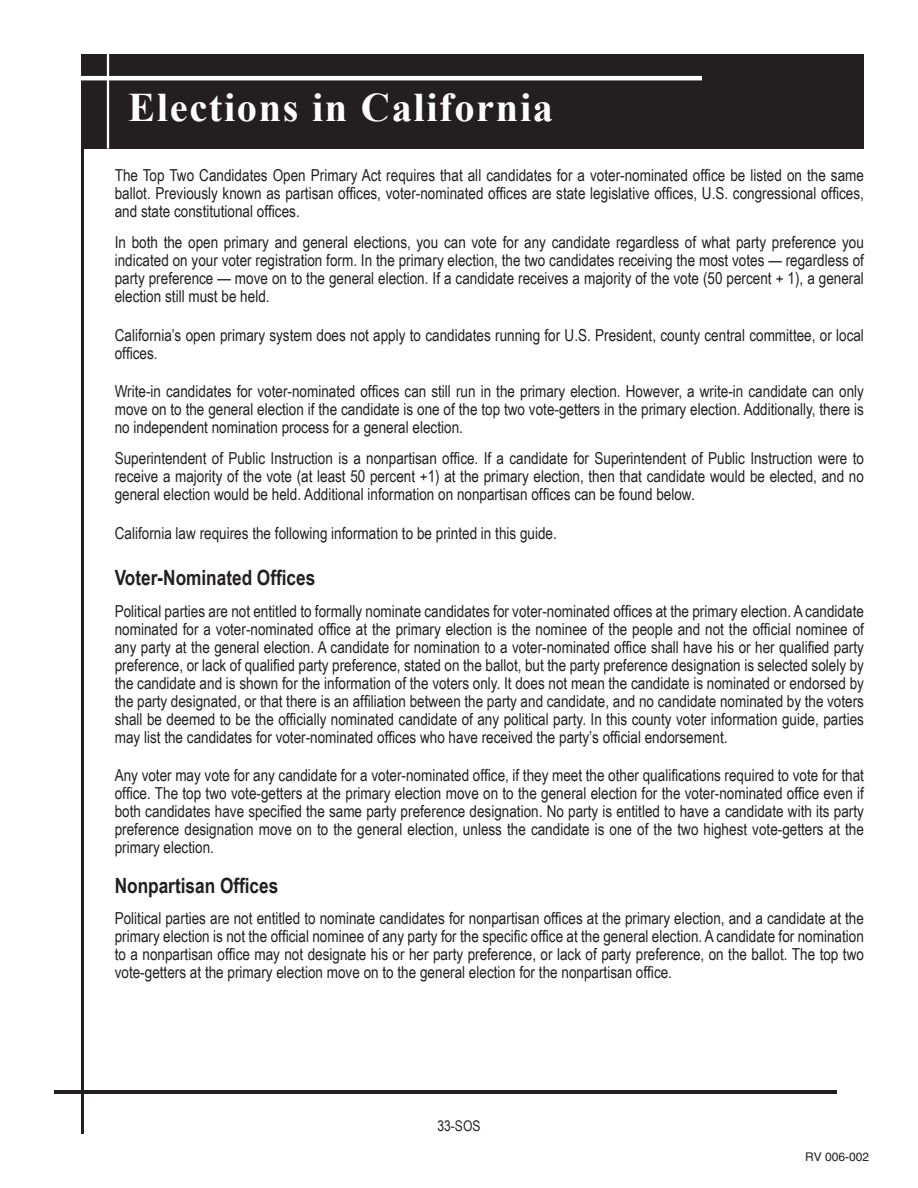
<style>
.page{position:relative;width:918px;height:1188px;background:#fff}
.page>*{position:absolute;margin:0;border:0;box-sizing:border-box;transform-origin:0 0}
.t1{font:700 40.5px "Times New Roman";letter-spacing:.04em;color:#fff}
.t2{font:700 21px "Arial Narrow";color:#231f20}
.t3{font:16.5px/18px "Arial Narrow";color:#231f20;text-align:justify}
.t4{font:14.7px "Arial Narrow";color:#231f20}
.t5{font:12px "Helvetica LT Std";color:#231f20}
</style>
<div class="page">
<div style="left:81px;top:54px;width:783px;height:94px;background:#231f20"></div>
<hr style="left:81px;top:76px;width:621px;height:4px;background:#fff">
<hr style="left:107px;top:54px;width:2px;height:94px;background:#fff">
<hr style="left:81px;top:148px;width:2px;height:986px;background:#231f20">
<hr style="left:54px;top:1090px;width:783px;height:4px;background:#231f20">
<p class="t1" style="left:128px;top:78px;width:426px">Elections in California</p>
<p class="t3" style="left:115px;top:165px;width:751px">The Top Two Candidates Open Primary Act requires that all candidates for a voter-nominated office be listed on the same ballot. Previously known as partisan offices, voter-nominated offices are state legislative offices, U.S. congressional offices, and state constitutional offices.</p>
<p class="t3" style="left:115px;top:233px;width:751px">In both the open primary and general elections, you can vote for any candidate regardless of what party preference you indicated on your voter registration form. In the primary election, the two candidates receiving the most votes — regardless of party preference — move on to the general election. If a candidate receives a majority of the vote (50 percent + 1), a general election still must be held.</p>
<p class="t3" style="left:115px;top:325px;width:751px">California’s open primary system does not apply to candidates running for U.S. President, county central committee, or local offices.</p>
<p class="t3" style="left:115px;top:381px;width:751px">Write-in candidates for voter-nominated offices can still run in the primary election. However, a write-in candidate can only move on to the general election if the candidate is one of the top two vote-getters in the primary election. Additionally, there is no independent nomination process for a general election.</p>
<p class="t3" style="left:115px;top:449px;width:751px">Superintendent of Public Instruction is a nonpartisan office. If a candidate for Superintendent of Public Instruction were to receive a majority of the vote (at least 50 percent +1) at the primary election, then that candidate would be elected, and no general election would be held. Additional information on nonpartisan offices can be found below.</p>
<p class="t3" style="left:115px;top:523px;width:444px">California law requires the following information to be printed in this guide.</p>
<p class="t2" style="left:115px;top:562px;width:202px">Voter-Nominated Offices</p>
<p class="t3" style="left:115px;top:601px;width:751px">Political parties are not entitled to formally nominate candidates for voter-nominated offices at the primary election. A candidate nominated for a voter-nominated office at the primary election is the nominee of the people and not the official nominee of any party at the general election. A candidate for nomination to a voter-nominated office shall have his or her qualified party preference, or lack of qualified party preference, stated on the ballot, but the party preference designation is selected solely by the candidate and is shown for the information of the voters only. It does not mean the candidate is nominated or endorsed by the party designated, or that there is an affiliation between the party and candidate, and no candidate nominated by the voters shall be deemed to be the officially nominated candidate of any political party. In this county voter information guide, parties may list the candidates for voter-nominated offices who have received the party’s official endorsement.</p>
<p class="t3" style="left:115px;top:765px;width:751px">Any voter may vote for any candidate for a voter-nominated office, if they meet the other qualifications required to vote for that office. The top two vote-getters at the primary election move on to the general election for the voter-nominated office even if both candidates have specified the same party preference designation. No party is entitled to have a candidate with its party preference designation move on to the general election, unless the candidate is one of the two highest vote-getters at the primary election.</p>
<p class="t2" style="left:115px;top:869px;width:165px">Nonpartisan Offices</p>
<p class="t3" style="left:115px;top:909px;width:751px">Political parties are not entitled to nominate candidates for nonpartisan offices at the primary election, and a candidate at the primary election is not the official nominee of any party for the specific office at the general election. A candidate for nomination to a nonpartisan office may not designate his or her party preference, or lack of party preference, on the ballot. The top two vote-getters at the primary election move on to the general election for the nonpartisan office.</p>
<p class="t4" style="left:438px;top:1115px;width:44px">33-SOS</p>
<p class="t5" style="left:805px;top:1152px;width:66px">RV 006-002</p>
</div>
